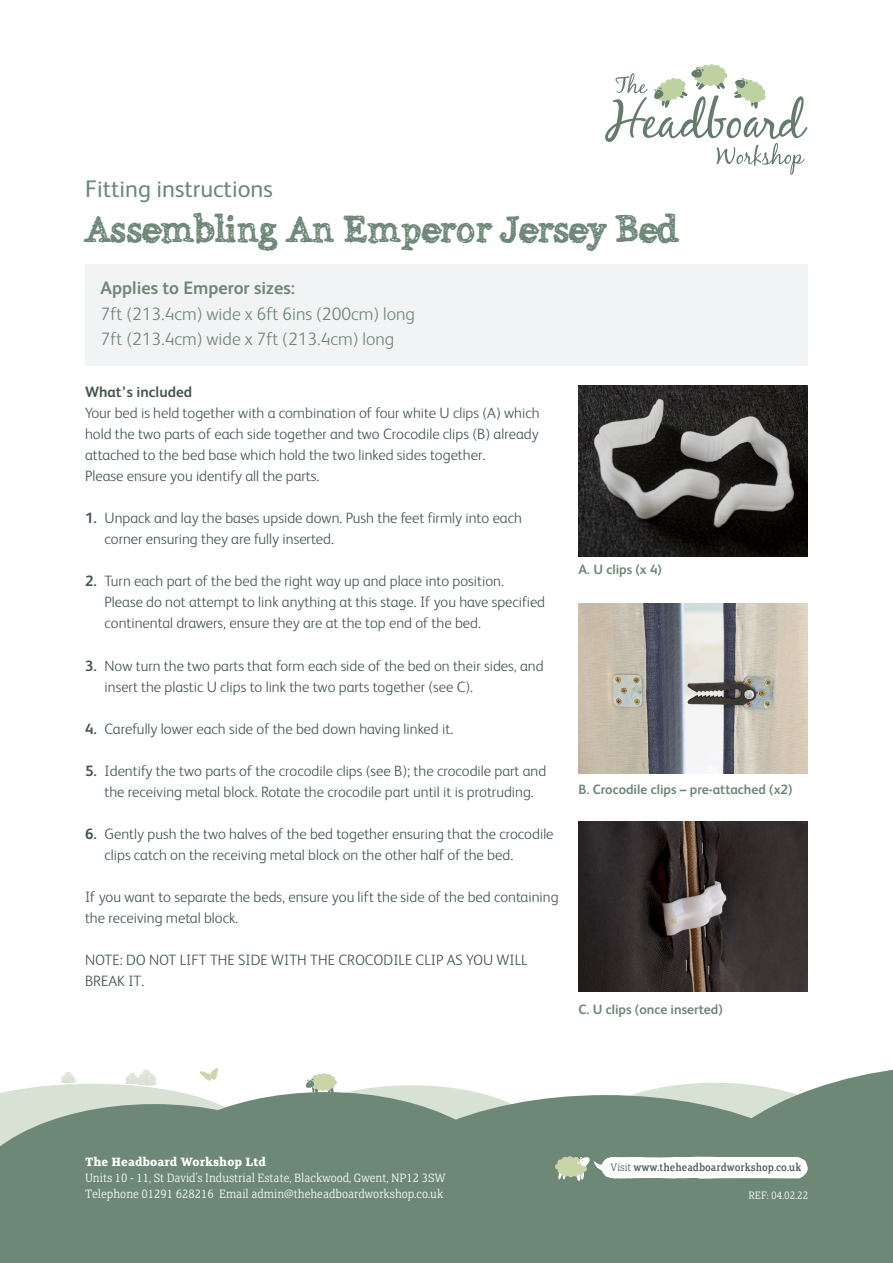
<style>
.page{position:relative;width:893px;height:1263px;background:#fff}
.page>*{position:absolute;margin:0;border:0;box-sizing:border-box;transform-origin:0 0}
.t1{font:37.5px "Alabama";color:#6e8878}
.t2{font:24px "FS Albert";color:#6e8878}
.t3{font:300 18px "FS Albert";color:#6e8878}
.t4{font:700 18px "FS Albert";color:#6e8878}
.t5{font:300 15px/21px "FS Albert";color:#44584d}
.t6{font:700 15px "FS Albert";color:#44584d}
.t7{font:300 13.5px "FS Clerkenwell";color:#fff}
.t8{font:700 13.5px "FS Albert";color:#6e8878}
.t9{font:700 13.5px "FS Clerkenwell";color:#fff}
.t10{font:12px "FS Clerkenwell";color:#44584d}
.t11{font:300 12px "FS Clerkenwell";color:#fff}
.s1{font-weight:700}
.s2{font-weight:300}
</style>
<div class="page">
<svg style="left:306px;top:1073px;width:31px;height:19px"></svg>
<svg style="left:0;top:1068px;width:218px;height:36px"></svg>
<div style="left:282px;top:1085px;width:260px;height:105px;background:#d8e2d4;border-radius:50%"></div>
<div style="left:515px;top:1097px;width:40px;height:166px;background:#6e8878"></div>
<svg style="left:136px;top:1092px;width:379px;height:171px;background:#7b9384"></svg>
<div style="left:0;top:1104px;width:343px;height:159px;background:#6e8878"></div>
<svg style="left:605px;top:64px;width:202px;height:111px"></svg>
<img style="left:578px;top:604px;width:230px;height:170px">
<img style="left:578px;top:386px;width:230px;height:170px">
<img style="left:578px;top:822px;width:230px;height:170px">
<div style="left:85px;top:265px;width:723px;height:101px;background:#f2f3f4"></div>
<svg style="left:555px;top:1069px;width:338px;height:194px"></svg>
<p class="t2" style="left:85px;top:175px;width:189px">Fitting instructions</p>
<p class="t1" style="left:85px;top:206px;width:595px">Assembling An Emperor Jersey Bed</p>
<p class="t4" style="left:101px;top:278px;width:196px">Applies to Emperor sizes:</p>
<p class="t3" style="left:101px;top:303px;width:316px">7ft (213.4cm) wide x 6ft 6ins (200cm) long</p>
<p class="t3" style="left:101px;top:329px;width:295px">7ft (213.4cm) wide x 7ft (213.4cm) long</p>
<p class="t6" style="left:85px;top:384px;width:109px">What’s included</p>
<p class="t5" style="left:85px;top:403px;width:456px">Your bed is held together with a combination of four white U clips (A) which hold the two parts of each side together and two Crocodile clips (B) already</p>
<p class="t5" style="left:85px;top:445px;width:402px">attached to the bed base which hold the two linked sides together.</p>
<p class="t5" style="left:85px;top:466px;width:236px">Please ensure you identify all the parts.</p>
<p class="t5" style="left:85px;top:508px;width:438px"><span class="s1">1.</span> Unpack and lay the bases upside down. Push the feet firmly into each</p>
<p class="t5" style="left:105px;top:529px;width:231px">corner ensuring they are fully inserted.</p>
<p class="t5" style="left:85px;top:571px;width:420px"><span class="s1">2.</span> Turn each part of the bed the right way up and place into position.</p>
<p class="t5" style="left:105px;top:592px;width:442px">Please do not attempt to link anything at this stage. If you have specified continental drawers, ensure they are at the top end of the bed.</p>
<p class="t5" style="left:105px;top:655px;width:441px;text-indent:-20px"><span class="s1">3.</span> Now turn the two parts that form each side of the bed on their sides, and insert the plastic U clips to link the two parts together (see C).</p>
<p class="t5" style="left:85px;top:718px;width:370px"><span class="s1">4.</span> Carefully lower each side of the bed down having linked it.</p>
<p class="t5" style="left:85px;top:760px;width:463px;text-align:center"><span class="s1">5.</span> Identify the two parts of the crocodile clips (see B); the crocodile part and the receiving metal block. Rotate the crocodile part until it is protruding.</p>
<p class="t5" style="left:105px;top:823px;width:451px;text-indent:-20px"><span class="s1">6.</span> Gently push the two halves of the bed together ensuring that the crocodile clips catch on the receiving metal block on the other half of the bed.</p>
<p class="t5" style="left:85px;top:886px;width:475px">If you want to separate the beds, ensure you lift the side of the bed containing the receiving metal block.</p>
<p class="t5" style="left:85px;top:949px;width:444px">NOTE: DO NOT LIFT THE SIDE WITH THE CROCODILE CLIP AS YOU WILL<br>BREAK IT.</p>
<p class="t8" style="left:578px;top:562px;width:85px">A. U clips (x 4)</p>
<p class="t8" style="left:578px;top:781px;width:216px">B. Crocodile clips – pre-attached (x2)</p>
<p class="t8" style="left:578px;top:1001px;width:146px">C. U clips (once inserted)</p>
<p class="t9" style="left:85px;top:1155px;width:182px">The Headboard Workshop Ltd</p>
<p class="t7" style="left:85px;top:1172px;width:362px">Units 10 - 11, St David’s Industrial Estate, Blackwood, Gwent, NP12 3SW</p>
<p class="t7" style="left:85px;top:1188px;width:360px">Telephone 01291 628216 Email admin@theheadboardworkshop.co.uk</p>
<p class="t11" style="left:748px;top:1190px;width:62px">REF: 04.02.22</p>
<p class="t10" style="left:611px;top:1162px;width:192px"><span class="s2">Visit</span> www.theheadboardworkshop.co.uk</p>
</div>
